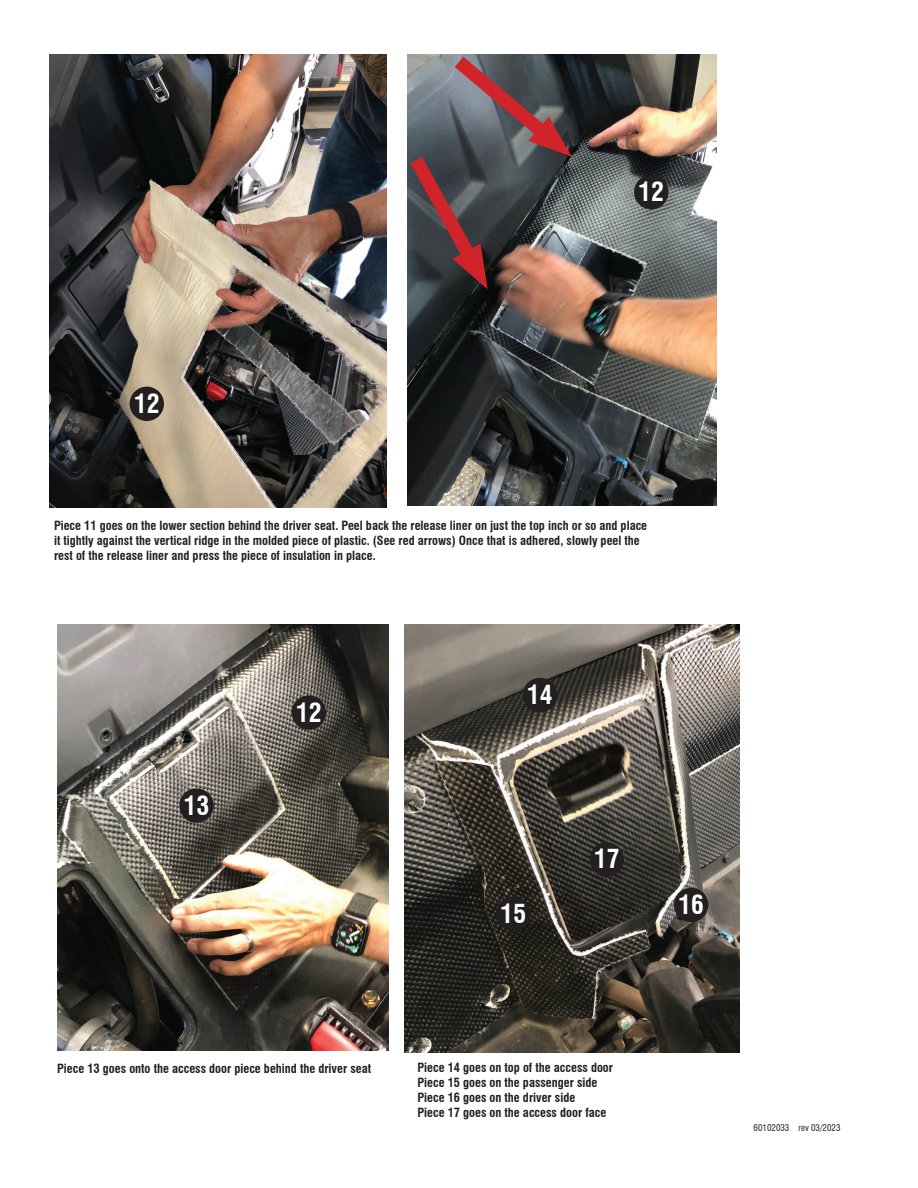
<style>
.page{position:relative;width:918px;height:1188px;background:#fff}
.page>*{position:absolute;margin:0;border:0;box-sizing:border-box;transform-origin:0 0}
.t1{font:700 condensed 25.65px "Swiss 721 BT";color:#fff}
.t2{font:700 condensed 12.45px/15px "Swiss 721 BT";color:#231f20}
.t3{font:condensed 9px "Swiss 721 BT";color:#231f20}
</style>
<div class="page">
<img style="left:50px;top:54px;width:336px;height:454px">
<img style="left:408px;top:54px;width:309px;height:452px">
<img style="left:57px;top:624px;width:332px;height:427px">
<img style="left:405px;top:624px;width:334px;height:429px">
<div style="left:130px;top:387px;width:34px;height:34px;background:#231f20;border-radius:50%"></div>
<div style="left:634px;top:175px;width:34px;height:34px;background:#231f20;border-radius:50%"></div>
<svg style="left:407px;top:54px;width:165px;height:235px;background:#655457"></svg>
<div style="left:179px;top:788px;width:35px;height:35px;background:#231f20;border-radius:50%"></div>
<div style="left:523px;top:678px;width:34px;height:34px;background:#231f20;border-radius:50%"></div>
<div style="left:496px;top:896px;width:35px;height:35px;background:#231f20;border-radius:50%"></div>
<div style="left:674px;top:888px;width:34px;height:34px;background:#231f20;border-radius:50%"></div>
<div style="left:590px;top:842px;width:34px;height:35px;background:#231f20;border-radius:50%"></div>
<div style="left:292px;top:695px;width:34px;height:35px;background:#231f20;border-radius:50%"></div>
<h1 class="t1" style="left:638px;top:176px;width:27px">12</h1>
<h1 class="t1" style="left:134px;top:388px;width:27px">12</h1>
<p class="t2" style="left:54px;top:518px;width:595px">Piece 11 goes on the lower section behind the driver seat. Peel back the release liner on just the top inch or so and place it tightly against the vertical ridge in the molded piece of plastic. (See red arrows) Once that is adhered, slowly peel the rest of the release liner and press the piece of insulation in place.</p>
<h1 class="t1" style="left:184px;top:790px;width:27px">13</h1>
<h1 class="t1" style="left:296px;top:697px;width:27px">12</h1>
<h1 class="t1" style="left:527px;top:679px;width:27px">14</h1>
<h1 class="t1" style="left:594px;top:844px;width:27px">17</h1>
<h1 class="t1" style="left:501px;top:898px;width:27px">15</h1>
<h1 class="t1" style="left:678px;top:889px;width:27px">16</h1>
<p class="t2" style="left:57px;top:1061px;width:315px">Piece 13 goes onto the access door piece behind the driver seat</p>
<p class="t2" style="left:417px;top:1060px;width:197px">Piece 14 goes on top of the access door Piece 15 goes on the passenger side Piece 16 goes on the driver side<br>Piece 17 goes on the access door face</p>
<p class="t3" style="left:754px;top:1123px;width:88px">60102033 rev 03/2023</p>
</div>
